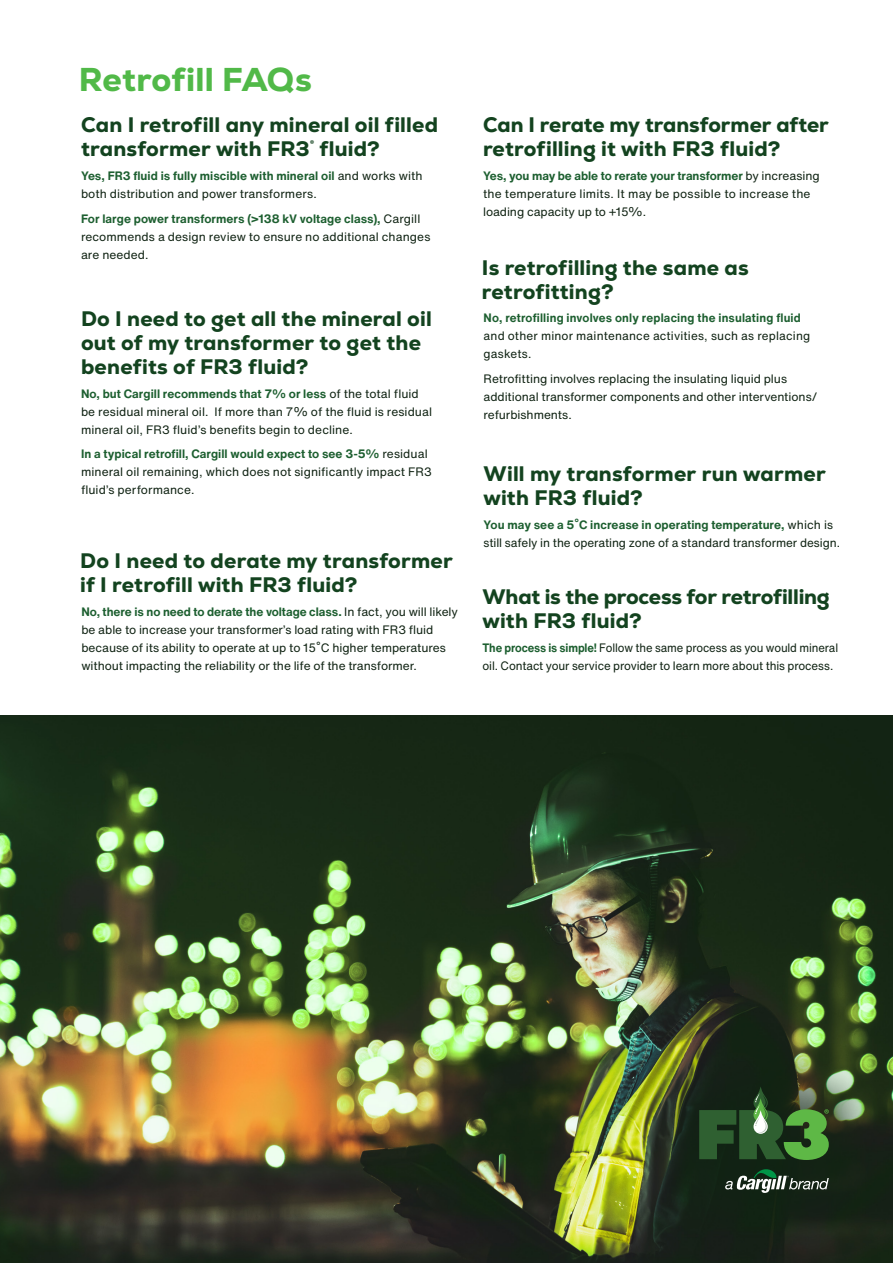
<style>
.page{position:relative;width:893px;height:1263px;background:#fff}
.page>*{position:absolute;margin:0;border:0;box-sizing:border-box;transform-origin:0 0}
.t1{font:800 33px "Nexa";letter-spacing:.005em;color:#51b948}
.t2{font:800 21px/24px "Nexa";letter-spacing:.01em;color:#13431f}
.t3{font:800 21px/24px "Nexa";letter-spacing:-.01em;color:#13431f}
.Body_Text{font:12px/18px "Helvetica Now Text";color:#102313}
.Body_Text-2{font:12px/18px "Helvetica Now Text";color:#102313;scale:.94 1}
.s1{font-weight:700;color:#1d5f30}
</style>
<div class="page">
<img style="left:0;top:716px;width:893px;height:547px">
<div style="left:628px;top:1019px;width:265px;height:243px;background:#102313;opacity:.75"></div>
<svg style="left:699px;top:1086px;width:130px;height:74px;background:#32582e"></svg>
<svg style="left:725px;top:1168px;width:104px;height:25px;background:#435547"></svg>
<h1 class="t1" style="left:79px;top:58px;width:234px">Retrofill FAQs</h1>
<h1 class="t2" style="left:81px;top:113px;width:359px">Can I retrofill any mineral oil filled transformer with FR3<sup>®</sup> fluid?</h1>
<p class="Body_Text" style="left:81px;top:167px;width:343px"><span class="s1">Yes, FR3 fluid is fully miscible with mineral oil</span> and works with both distribution and power transformers.</p>
<p class="Body_Text" style="left:81px;top:209px;width:351px"><span class="s1">For large power transformers (&gt;138 kV voltage class),</span> Cargill recommends a design review to ensure no additional changes are needed.</p>
<h1 class="t2" style="left:81px;top:306px;width:352px">Do I need to get all the mineral oil out of my transformer to get the benefits of FR3 fluid?</h1>
<p class="Body_Text" style="left:81px;top:384px;width:353px"><span class="s1">No, but Cargill recommends that 7% or less</span> of the total fluid be residual mineral oil. If more than 7% of the fluid is residual mineral oil, FR3 fluid’s benefits begin to decline.</p>
<p class="Body_Text" style="left:81px;top:445px;width:352px"><span class="s1">In a typical retrofill, Cargill would expect to see 3-5%</span> residual mineral oil remaining, which does not significantly impact FR3 fluid’s performance.</p>
<h1 class="t2" style="left:80px;top:548px;width:374px">Do I need to derate my transformer if I retrofill with FR3 fluid?</h1>
<p class="Body_Text" style="left:81px;top:603px;width:378px"><span class="s1">No, there is no need to derate the voltage class.</span> In fact, you will likely be able to increase your transformer’s load rating with FR3 fluid because of its ability to operate at up to 15˚C higher temperatures without impacting the reliability or the life of the transformer.</p>
<h1 class="t2" style="left:483px;top:112px;width:347px">Can I rerate my transformer after retrofilling it with FR3 fluid?</h1>
<p class="Body_Text" style="left:483px;top:167px;width:338px"><span class="s1">Yes, you may be able to rerate your transformer</span> by increasing the temperature limits. It may be possible to increase the loading capacity up to +15%.</p>
<h1 class="t2" style="left:482px;top:256px;width:268px">Is retrofilling the same as retrofitting?</h1>
<p class="Body_Text" style="left:484px;top:308px;width:328px"><span class="s1">No, retrofilling involves only replacing the insulating fluid </span>and other minor maintenance activities, such as replacing gaskets.</p>
<p class="Body_Text" style="left:484px;top:369px;width:335px">Retrofitting involves replacing the insulating liquid plus additional transformer components and other interventions/ refurbishments.</p>
<h1 class="t2" style="left:484px;top:461px;width:344px">Will my transformer run warmer with FR3 fluid?</h1>
<p class="Body_Text" style="left:484px;top:516px;width:358px"><span class="s1">You may see a 5˚C increase in operating temperature,</span> which is still safely in the operating zone of a standard transformer design.</p>
<h1 class="t3" style="left:482px;top:584px;width:349px">What is the process for retrofilling with FR3 fluid?</h1>
<p class="Body_Text-2" style="left:482px;top:638px;width:380px"><span class="s1">The process is simple!</span> Follow the same process as you would mineral oil. Contact your service provider to learn more about this process.</p>
</div>
